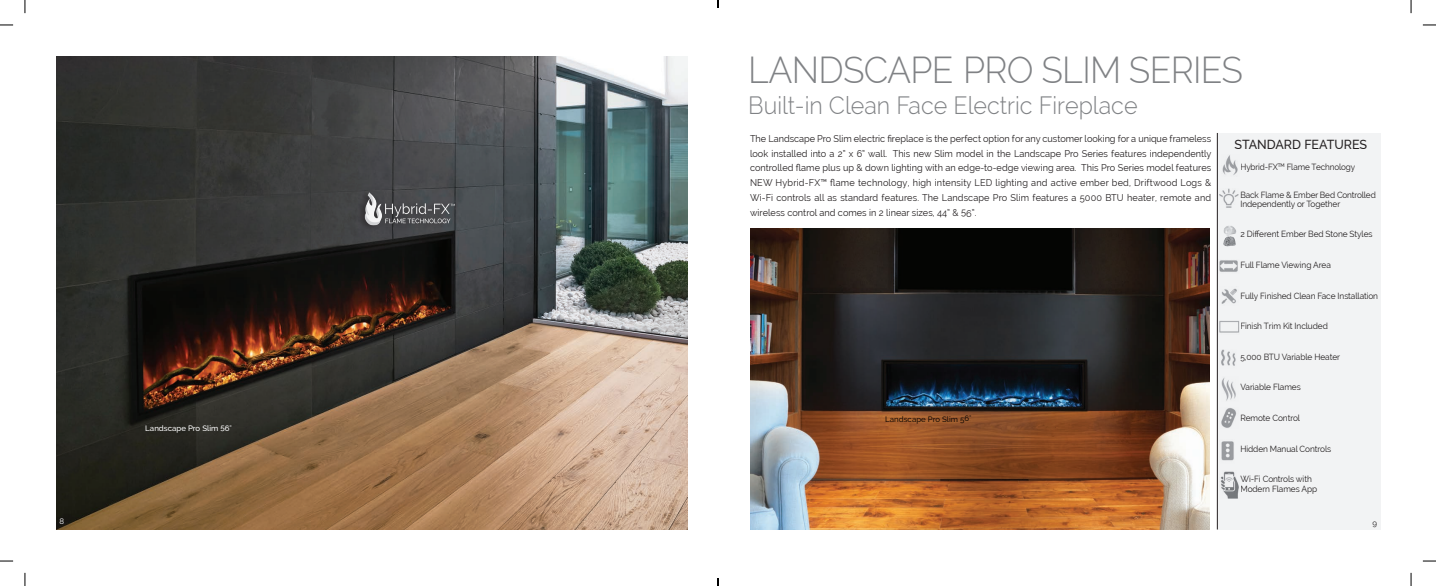
<style>
.page{position:relative;width:1436px;height:586px;background:#fff}
.page>*{position:absolute;margin:0;border:0;box-sizing:border-box;transform-origin:0 0}
.t1{font:300 36.75px "Raleway";letter-spacing:-.02em;color:#808285;scale:.96 1}
.t2{font:300 24.5px "Raleway";color:#808285;scale:.95 1}
.t3{font:500 13.12px "Raleway";color:#231f20;scale:.95 1}
.t4{font:9.62px/14.9px "Raleway";letter-spacing:.005em;color:#231f20;text-align:justify;scale:.95 1}
.t5{font:8.75px "Raleway";letter-spacing:-.01em;color:#231f20;scale:.95 1}
.t6{font:8.75px/8.8px "Raleway";letter-spacing:-.01em;color:#231f20;scale:.94 1}
.t7{font:8.75px "Raleway";letter-spacing:-.01em;color:#231f20;scale:.93 1}
.t8{font:500 7.88px "Raleway";letter-spacing:-.005em;color:#fff}
.t9{font:500 7.88px "Raleway";letter-spacing:-.005em;color:#231f20}
.t10{font:7.88px "Raleway";color:#fff}
.t11{font:7.88px "Raleway";color:#231f20}
</style>
<div class="page">
<div style="left:1217px;top:133px;width:164px;height:396px;background:#f2f3f4"></div>
<img style="left:1223px;top:236px;width:13px;height:11px">
<img style="left:1219px;top:260px;width:19px;height:12px">
<img style="left:1221px;top:408px;width:16px;height:20px">
<img style="left:56px;top:56px;width:631px;height:473px">
<hr style="left:1217px;top:133px;width:1px;height:396px;background:#231f20">
<img style="left:750px;top:228px;width:460px;height:301px">
<img style="left:1221px;top:441px;width:13px;height:20px">
<img style="left:1221px;top:349px;width:15px;height:17px">
<img style="left:1221px;top:377px;width:15px;height:24px">
<img style="left:1216px;top:320px;width:23px;height:14px">
<img style="left:1221px;top:288px;width:16px;height:16px">
<img style="left:1222px;top:155px;width:16px;height:20px">
<img style="left:1219px;top:189px;width:19px;height:19px">
<img style="left:1223px;top:226px;width:14px;height:8px">
<div style="left:354px;top:189px;width:101px;height:43px;background:#464649"></div>
<img style="left:360px;top:191px;width:96px;height:37px">
<img style="left:1220px;top:471px;width:19px;height:27px">
<svg style="left:0;top:24px;width:13px;height:2px"></svg>
<svg style="left:1423px;top:24px;width:13px;height:2px"></svg>
<svg style="left:0;top:560px;width:13px;height:1px"></svg>
<svg style="left:1423px;top:560px;width:13px;height:1px"></svg>
<svg style="left:24px;top:0;width:2px;height:13px"></svg>
<svg style="left:24px;top:572px;width:2px;height:13px"></svg>
<svg style="left:1410px;top:0;width:2px;height:13px"></svg>
<svg style="left:1410px;top:572px;width:2px;height:13px"></svg>
<svg style="left:717px;top:0;width:2px;height:8px"></svg>
<svg style="left:717px;top:578px;width:2px;height:7px"></svg>
<p class="t10" style="left:60px;top:516px;width:6px">8</p>
<p class="t8" style="left:145px;top:423px;width:88px">Landscape Pro Slim 56"</p>
<p class="t1" style="left:748px;top:48px;width:517px">LANDSCAPE PRO SLIM SERIES</p>
<p class="t2" style="left:748px;top:91px;width:411px">Built-in Clean Face Electric Fireplace</p>
<p class="t4" style="left:750px;top:131px;width:487px">The Landscape Pro Slim electric fireplace is the perfect option for any customer looking for a unique frameless look installed into a 2” x 6” wall. This new Slim model in the Landscape Pro Series features independently controlled flame plus up &amp; down lighting with an edge-to-edge viewing area. This Pro Series model features NEW Hybrid-FX™ flame technology, high intensity LED lighting and active ember bed, Driftwood Logs &amp; Wi-Fi controls all as standard features. The Landscape Pro Slim features a 5000 BTU heater, remote and wireless control and comes in 2 linear sizes, 44” &amp; 56”.</p>
<p class="t3" style="left:1234px;top:137px;width:141px">STANDARD FEATURES</p>
<p class="t7" style="left:1240px;top:161px;width:125px">Hybrid-FX<sup>TM</sup> Flame Technology</p>
<p class="t6" style="left:1240px;top:190px;width:145px">Back Flame &amp; Ember Bed Controlled<br>Independently or Together</p>
<p class="t5" style="left:1240px;top:229px;width:141px">2 Different Ember Bed Stone Styles</p>
<p class="t5" style="left:1240px;top:259px;width:97px">Full Flame Viewing Area</p>
<p class="t5" style="left:1240px;top:290px;width:146px">Fully Finished Clean Face Installation</p>
<p class="t5" style="left:1240px;top:321px;width:94px">Finish Trim Kit Included</p>
<p class="t5" style="left:1240px;top:351px;width:106px">5,000 BTU Variable Heater</p>
<p class="t5" style="left:1240px;top:382px;width:65px">Variable Flames</p>
<p class="t5" style="left:1240px;top:413px;width:64px">Remote Control</p>
<p class="t5" style="left:1240px;top:443px;width:97px">Hidden Manual Controls</p>
<p class="t5" style="left:1240px;top:474px;width:77px">Wi-Fi Controls with</p>
<p class="t5" style="left:1240px;top:483px;width:82px">Modern Flames App</p>
<p class="t9" style="left:885px;top:414px;width:88px">Landscape Pro Slim 56"</p>
<p class="t11" style="left:1373px;top:518px;width:6px">9</p>
</div>
